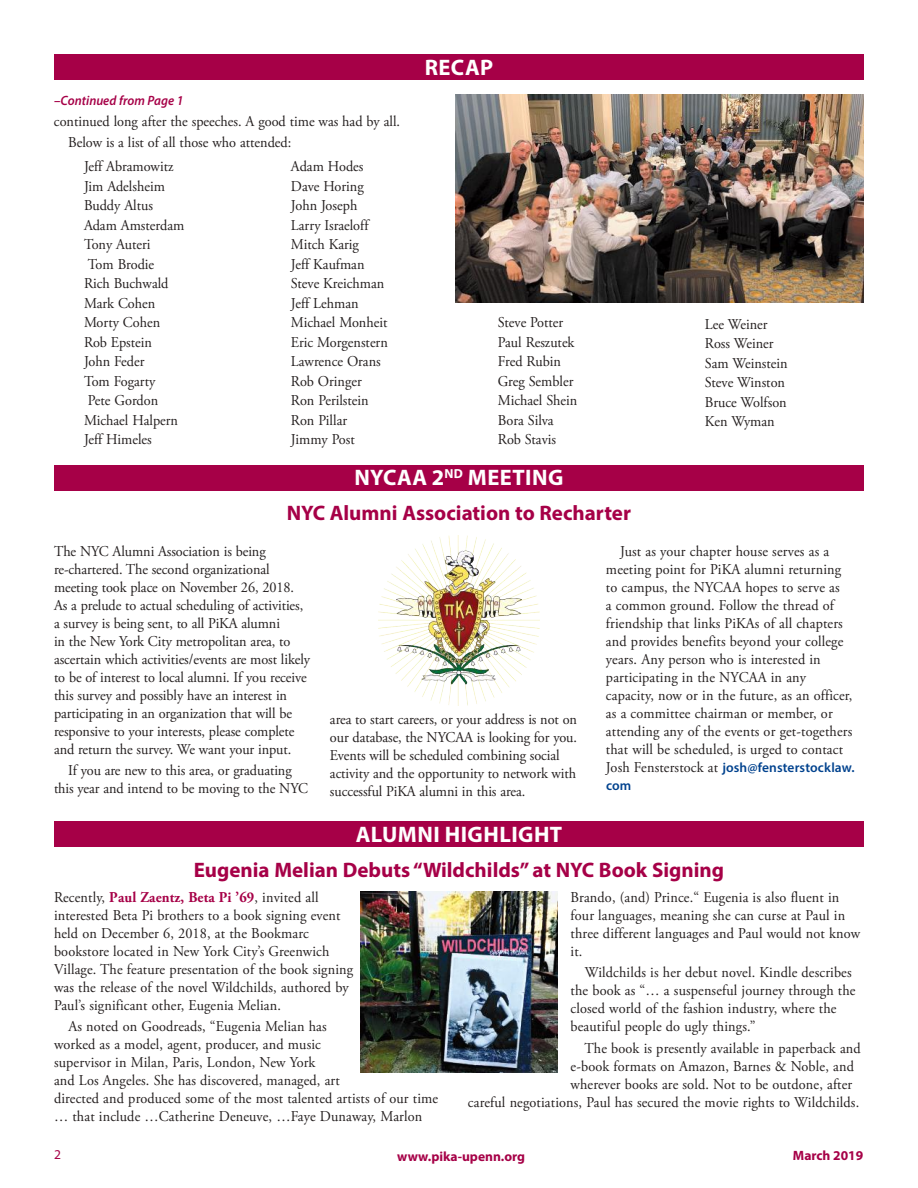
<style>
.page{position:relative;width:918px;height:1188px;background:#fff}
.page>*{position:absolute;margin:0;border:0;box-sizing:border-box;transform-origin:0 0}
.t1{font:700 22.5px "Myriad Pro";letter-spacing:.02em;color:#fff}
.t2{font:700 21px "Myriad Pro";color:#a60047}
.t3{font:15px/18px "Adobe Garamond Pro";color:#241f1f;scale:.95 1}
.t4{font:600 13.5px/18px "Myriad Pro";letter-spacing:.01em;color:#00428e}
.t5{font:700 13.5px "Myriad Pro";color:#a60047}
.t6{font:italic 600 13.5px "Myriad Pro";color:#a60047;scale:.95 1}
.t7{font:13.5px "Myriad Pro";color:#a60047}
.s1{font-family:"Adobe Garamond Pro";font-weight:400;font-size:15px;color:#241f1f}
.s2{font-weight:700;color:#a60047}
</style>
<div class="page">
<div style="left:54px;top:54px;width:810px;height:26px;background:#a60047"></div>
<img style="left:456px;top:94px;width:408px;height:209px">
<div style="left:54px;top:465px;width:810px;height:26px;background:#a60047"></div>
<div style="left:54px;top:821px;width:810px;height:26px;background:#a60047"></div>
<img style="left:361px;top:891px;width:196px;height:182px">
<img style="left:378px;top:536px;width:162px;height:169px">
<p class="t6" style="left:54px;top:92px;width:138px">–Continued from Page 1</p>
<p class="t3" style="left:68px;top:111px;width:351px;line-height:21.3px;text-indent:-14px">continued long after the speeches. A good time was had by all.<br>Below is a list of all those who attended:</p>
<p class="t3" style="left:84px;top:157px;width:107px;line-height:19.5px">Jeff Abramowitz<br>Jim Adelsheim<br>Buddy Altus<br>Adam Amsterdam<br>Tony Auteri<br>Tom Brodie<br>Rich Buchwald<br>Mark Cohen<br>Morty Cohen<br>Rob Epstein<br>John Feder<br>Tom Fogarty<br>Pete Gordon<br>Michael Halpern<br>Jeff Himeles</p>
<p class="t3" style="left:291px;top:157px;width:103px;line-height:19.5px">Adam Hodes<br>Dave Horing<br>John Joseph<br>Larry Israeloff<br>Mitch Karig<br>Jeff Kaufman<br>Steve Kreichman<br>Jeff Lehman<br>Michael Monheit<br>Eric Morgenstern<br>Lawrence Orans<br>Rob Oringer<br>Ron Perilstein<br>Ron Pillar<br>Jimmy Post</p>
<h1 class="t1" style="left:425px;top:52px;width:70px">RECAP</h1>
<p class="t3" style="left:498px;top:313px;width:85px;line-height:19.5px">Steve Potter<br>Paul Reszutek<br>Fred Rubin<br>Greg Sembler<br>Michael Shein<br>Bora Silva<br>Rob Stavis</p>
<p class="t3" style="left:705px;top:315px;width:88px;line-height:19.5px">Lee Weiner<br>Ross Weiner<br>Sam Weinstein<br>Steve Winston<br>Bruce Wolfson<br>Ken Wyman</p>
<h1 class="t1" style="left:355px;top:463px;width:210px">NYCAA 2<sup>ND</sup> MEETING</h1>
<h2 class="t2" style="left:287px;top:499px;width:346px">NYC Alumni Association to Recharter</h2>
<p class="t3" style="left:54px;top:542px;width:271px">The NYC Alumni Association is being re-chartered. The second organizational meeting took place on November 26, 2018.<br>As a prelude to actual scheduling of activities, a survey is being sent, to all PiKA alumni<br>in the New York City metropolitan area, to ascertain which activities/events are most likely to be of interest to local alumni. If you receive this survey and possibly have an interest in participating in an organization that will be responsive to your interests, please complete and return the survey. We want your input.</p>
<p class="t3" style="left:54px;top:762px;width:269px;text-align:center">If you are new to this area, or graduating<br>this year and intend to be moving to the NYC</p>
<p class="t3" style="left:606px;top:542px;width:261px;text-indent:14px">Just as your chapter house serves as a meeting point for PiKA alumni returning to campus, the NYCAA hopes to serve as<br>a common ground. Follow the thread of friendship that links PiKAs of all chapters and provides benefits beyond your college years. Any person who is interested in participating in the NYCAA in any capacity, now or in the future, as an officer, as a committee chairman or member, or attending any of the events or get-togethers that will be scheduled, is urged to contact</p>
<p class="t4" style="left:606px;top:758px;width:250px"><span class="s1">Josh Fensterstock at</span> josh@fensterstocklaw. com</p>
<p class="t3" style="left:330px;top:710px;width:262px">area to start careers, or your address is not on our database, the NYCAA is looking for you.<br>Events will be scheduled combining social activity and the opportunity to network with successful PiKA alumni in this area.</p>
<h1 class="t1" style="left:356px;top:820px;width:208px">ALUMNI HIGHLIGHT</h1>
<h2 class="t2" style="left:194px;top:856px;width:532px">Eugenia Melian Debuts “Wildchilds” at NYC Book Signing</h2>
<p class="t3" style="left:54px;top:889px;width:316px">Recently, <span class="s2">Paul Zaentz, Beta Pi ’69</span>, invited all interested Beta Pi brothers to a book signing event held on December 6, 2018, at the Bookmarc bookstore located in New York City’s Greenwich Village. The feature presentation of the book signing was the release of the novel Wildchilds, authored by Paul’s significant other, Eugenia Melian.</p>
<p class="t3" style="left:54px;top:1018px;width:406px;text-indent:14px">As noted on Goodreads, “Eugenia Melian has<br>worked as a model, agent, producer, and music<br>supervisor in Milan, Paris, London, New York<br>and Los Angeles. She has discovered, managed, art<br>directed and produced some of the most talented artists of our time … that include …Catherine Deneuve, …Faye Dunaway, Marlon</p>
<p class="t3" style="left:571px;top:889px;width:306px">Brando, (and) Prince.“ Eugenia is also fluent in four languages, meaning she can curse at Paul in three different languages and Paul would not know it.</p>
<p class="t3" style="left:571px;top:964px;width:301px;text-indent:14px">Wildchilds is her debut novel. Kindle describes the book as “… a suspenseful journey through the closed world of the fashion industry, where the beautiful people do ugly things.”</p>
<p class="t3" style="left:584px;top:1039px;width:292px">The book is presently available in paperback and</p>
<p class="t3" style="left:571px;top:1057px;width:300px">e-book formats on Amazon, Barnes &amp; Noble, and</p>
<p class="t3" style="left:571px;top:1075px;width:298px">wherever books are sold. Not to be outdone, after</p>
<p class="t3" style="left:468px;top:1093px;width:413px">careful negotiations, Paul has secured the movie rights to Wildchilds.</p>
<p class="t7" style="left:54px;top:1146px;width:8px">2</p>
<p class="t5" style="left:397px;top:1147px;width:129px">www.pika-upenn.org</p>
<p class="t5" style="left:793px;top:1147px;width:72px">March 2019</p>
</div>
